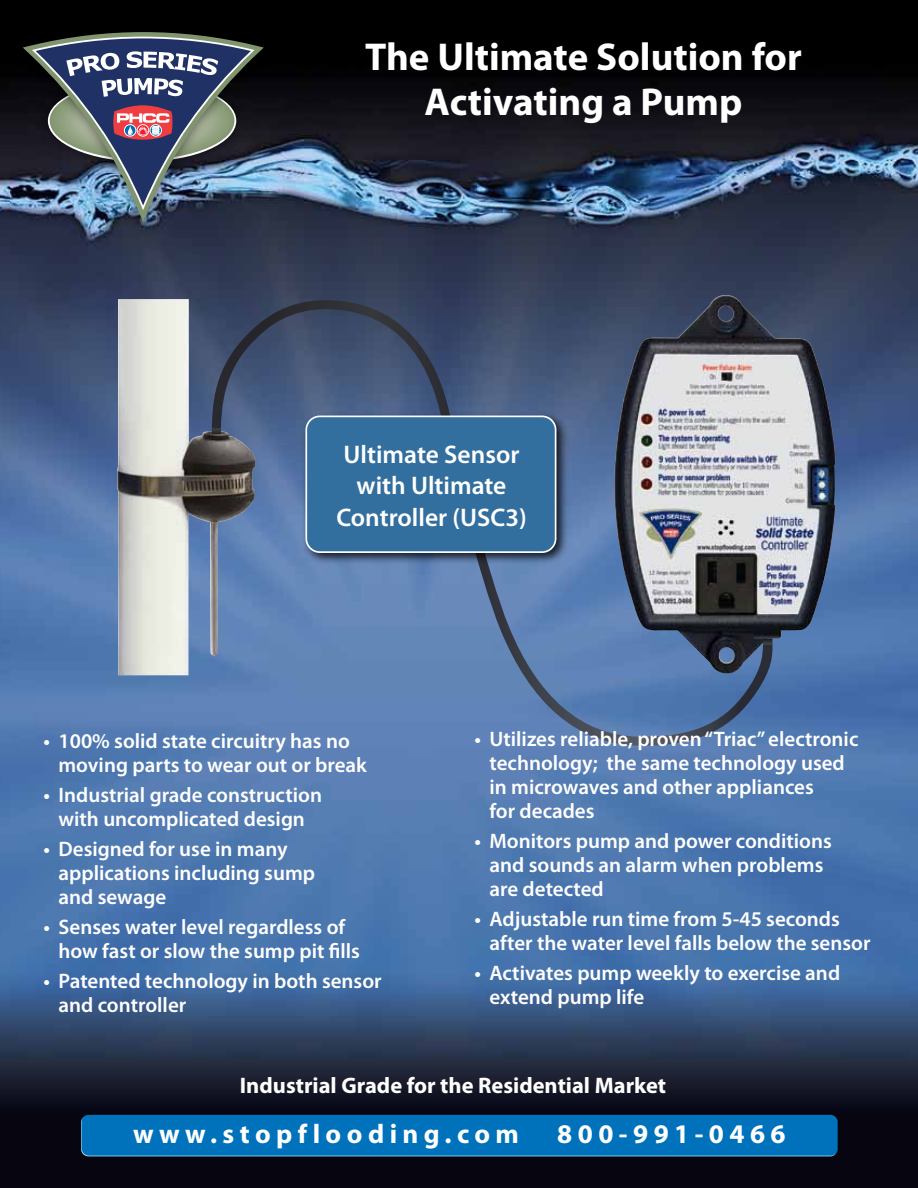
<style>
.page{position:relative;width:918px;height:1188px;background:#fff}
.page>*{position:absolute;margin:0;border:0;box-sizing:border-box;transform-origin:0 0}
.t1{font:700 39px/45px "Myriad Pro";color:#fff;text-align:center}
.t2{font:700 27px "Myriad";letter-spacing:.2em;color:#fff}
.t3{font:600 25.5px/31.5px "Myriad Pro";color:#fff;text-align:center}
.t4{font:700 22.5px "Myriad Pro";color:#fff}
.t5{font:600 21px/24px "Myriad Pro";color:#fff}
</style>
<div class="page">
<img style="left:0;top:0;width:918px;height:1188px">
<div style="left:81px;top:1115px;width:757px;height:41px;background:#0072bc;border-radius:7px"></div>
<svg style="left:81px;top:1117px;width:755px;height:39px"></svg>
<img style="left:8px;top:17px;width:271px;height:220px">
<img style="left:23px;top:32px;width:241px;height:190px">
<img style="left:32px;top:33px;width:223px;height:177px">
<img style="left:614px;top:295px;width:222px;height:379px">
<img style="left:117px;top:299px;width:138px;height:376px">
<svg style="left:212px;top:300px;width:561px;height:446px"></svg>
<svg style="left:212px;top:428px;width:9px;height:6px"></svg>
<svg style="left:763px;top:639px;width:10px;height:6px"></svg>
<img style="left:298px;top:408px;width:273px;height:160px">
<div style="left:306px;top:416px;width:250px;height:136px;background:#336f9e;border-radius:14px"></div>
<div style="left:305px;top:416px;width:251px;height:137px;border:2px solid #fff;border-radius:14px"></div>
<h1 class="t1" style="left:365px;top:33px;width:438px">The Ultimate Solution for<br>Activating a Pump</h1>
<p class="t3" style="left:336px;top:438px;width:192px">Ultimate Sensor with Ultimate<br>Controller (USC3)</p>
<p class="t5" style="left:59px;top:728px;width:310px;text-indent:-15px">• 100% solid state circuitry has no moving parts to wear out or break</p>
<p class="t5" style="left:44px;top:782px;width:280px;text-align:center">• Industrial grade construction with uncomplicated design</p>
<p class="t5" style="left:59px;top:836px;width:258px;text-indent:-15px">• Designed for use in many applications including sump and sewage</p>
<p class="t5" style="left:59px;top:914px;width:303px;text-indent:-15px">• Senses water level regardless of how fast or slow the sump pit fills</p>
<p class="t5" style="left:59px;top:968px;width:325px;text-indent:-15px">• Patented technology in both sensor and controller</p>
<p class="t5" style="left:490px;top:727px;width:370px;text-indent:-15px">• Utilizes reliable, proven “Triac” electronic technology; the same technology used in microwaves and other appliances<br>for decades</p>
<p class="t5" style="left:490px;top:829px;width:344px;text-indent:-15px">• Monitors pump and power conditions and sounds an alarm when problems are detected</p>
<p class="t5" style="left:490px;top:907px;width:383px;text-indent:-15px">• Adjustable run time from 5-45 seconds after the water level falls below the sensor</p>
<p class="t5" style="left:490px;top:961px;width:352px;text-indent:-15px">• Activates pump weekly to exercise and extend pump life</p>
<p class="t4" style="left:240px;top:1071px;width:428px">Industrial Grade for the Residential Market</p>
<p class="t2" style="left:133px;top:1120px;width:387px">www.stopflooding.com</p>
<p class="t2" style="left:557px;top:1120px;width:230px">800-991-0466</p>
</div>
